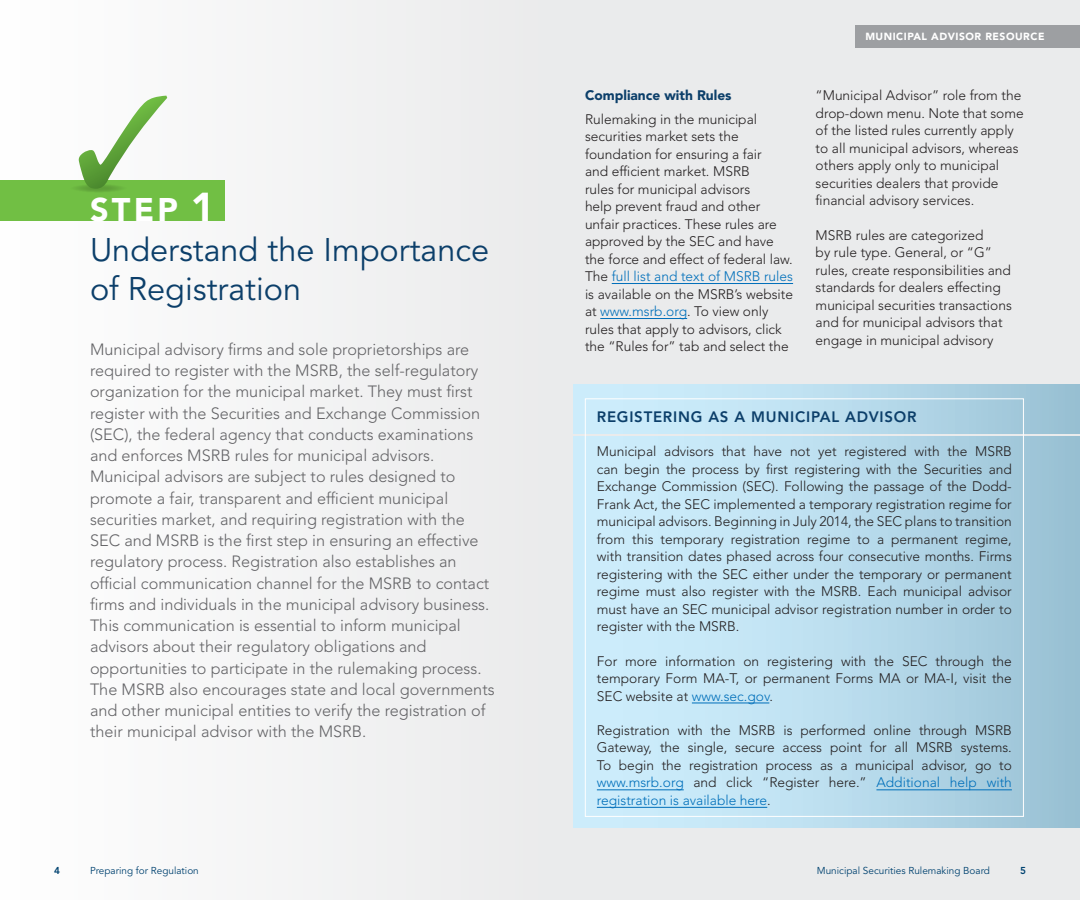
<style>
.page{position:relative;width:1080px;height:900px;background:#fff}
.page>*{position:absolute;margin:0;border:0;box-sizing:border-box;transform-origin:0 0}
.t1{font:32.5px/39px "Avenir LT Std";color:#0c3f6a}
.t2{font:900 32.5px "Avenir LT Std";color:#fff}
.t3{font:300 16.25px/21.2px "Avenir LT Std";color:#636366}
.t4{font:800 15px "Avenir LT Std";letter-spacing:.05em;color:#0c3f6a}
.t5{font:300 13.75px/17.5px "Avenir LT Std";color:#231f20}
.t6{font:900 13.75px "Avenir LT Std";color:#0c3f6a}
.t7{font:900 10.25px "Avenir LT Std";letter-spacing:.05em;color:#fff}
.t8{font:10px "Avenir LT Std";color:#004270}
.t9{font:800 10px "Avenir LT Std";color:#004270}
.s1{font-size:40px}
.s2{color:#006fba}
</style>
<div class="page">
<div style="left:540px;top:0;width:540px;height:900px;background:#eaebec"></div>
<div style="left:0;top:0;width:540px;height:900px;background:#f4f4f5"></div>
<div style="left:855px;top:25px;width:225px;height:22px;background:#9d9fa2"></div>
<svg style="left:574px;top:385px;width:506px;height:49px;background:#badcec"></svg>
<div style="left:574px;top:436px;width:506px;height:392px;background:linear-gradient(to right,#d5f3ff,#9dc4d7)"></div>
<div style="left:0;top:180px;width:225px;height:41px;background:#71bf44"></div>
<hr style="left:612px;top:283px;width:181px;height:1px;background:#006fba">
<hr style="left:600px;top:318px;width:87px;height:1px;background:#006fba">
<hr style="left:692px;top:702px;width:77px;height:1px;background:#006fba">
<hr style="left:597px;top:789px;width:87px;height:1px;background:#006fba">
<hr style="left:876px;top:789px;width:136px;height:1px;background:#006fba">
<hr style="left:597px;top:807px;width:170px;height:1px;background:#006fba">
<svg style="left:68px;top:183px;width:61px;height:11px"></svg>
<svg style="left:79px;top:96px;width:88px;height:93px"></svg>
<h1 class="t2" style="left:90px;top:190px;width:126px">STEP <span class="s1">1</span></h1>
<h1 class="t1" style="left:90px;top:231px;width:401px">Understand the Importance of Registration</h1>
<p class="t3" style="left:90px;top:339px;width:406px">Municipal advisory firms and sole proprietorships are required to register with the MSRB, the self-regulatory organization for the municipal market. They must first register with the Securities and Exchange Commission (SEC), the federal agency that conducts examinations and enforces MSRB rules for municipal advisors.<br>Municipal advisors are subject to rules designed to promote a fair, transparent and efficient municipal securities market, and requiring registration with the SEC and MSRB is the first step in ensuring an effective regulatory process. Registration also establishes an official communication channel for the MSRB to contact firms and individuals in the municipal advisory business.<br>This communication is essential to inform municipal advisors about their regulatory obligations and opportunities to participate in the rulemaking process.<br>The MSRB also encourages state and local governments and other municipal entities to verify the registration of their municipal advisor with the MSRB.</p>
<p class="t6" style="left:585px;top:87px;width:148px">Compliance with Rules</p>
<p class="t5" style="left:585px;top:110px;width:210px">Rulemaking in the municipal securities market sets the foundation for ensuring a fair<br>and efficient market. MSRB<br>rules for municipal advisors<br>help prevent fraud and other unfair practices. These rules are approved by the SEC and have the force and effect of federal law.<br>The <span class="s2">full list and text of MSRB rules </span>is available on the MSRB’s website at <span class="s2">www.msrb.org</span>. To view only rules that apply to advisors, click the “Rules for” tab and select the</p>
<p class="t7" style="left:865px;top:30px;width:181px">MUNICIPAL ADVISOR RESOURCE</p>
<p class="t5" style="left:816px;top:87px;width:210px">“Municipal Advisor” role from the drop-down menu. Note that some of the listed rules currently apply to all municipal advisors, whereas others apply only to municipal securities dealers that provide financial advisory services.</p>
<p class="t5" style="left:816px;top:226px;width:198px">MSRB rules are categorized<br>by rule type. General, or “G” rules, create responsibilities and standards for dealers effecting municipal securities transactions and for municipal advisors that engage in municipal advisory</p>
<p class="t4" style="left:597px;top:408px;width:321px">REGISTERING AS A MUNICIPAL ADVISOR</p>
<p class="t5" style="left:597px;top:443px;width:417px;text-align:justify">Municipal advisors that have not yet registered with the MSRB can begin the process by first registering with the Securities and Exchange Commission (SEC). Following the passage of the Dodd-Frank Act, the SEC implemented a temporary registration regime for municipal advisors. Beginning in July 2014, the SEC plans to transition from this temporary registration regime to a permanent regime, with transition dates phased across four consecutive months. Firms registering with the SEC either under the temporary or permanent regime must also register with the MSRB. Each municipal advisor must have an SEC municipal advisor registration number in order to register with the MSRB.</p>
<p class="t5" style="left:597px;top:652px;width:417px;text-align:justify">For more information on registering with the SEC through the temporary Form MA-T, or permanent Forms MA or MA-I, visit the SEC website at <span class="s2">www.sec.gov</span>.</p>
<p class="t5" style="left:597px;top:721px;width:417px;text-align:justify">Registration with the MSRB is performed online through MSRB Gateway, the single, secure access point for all MSRB systems.<br>To begin the registration process as a municipal advisor, go to <span class="s2">www.msrb.org</span> and click “Register here.” <span class="s2">Additional help with registration is available here</span>.</p>
<p class="t9" style="left:54px;top:864px;width:7px">4</p>
<p class="t8" style="left:90px;top:865px;width:110px">Preparing for Regulation</p>
<p class="t8" style="left:817px;top:865px;width:175px">Municipal Securities Rulemaking Board</p>
<p class="t9" style="left:1020px;top:864px;width:7px">5</p>
</div>
